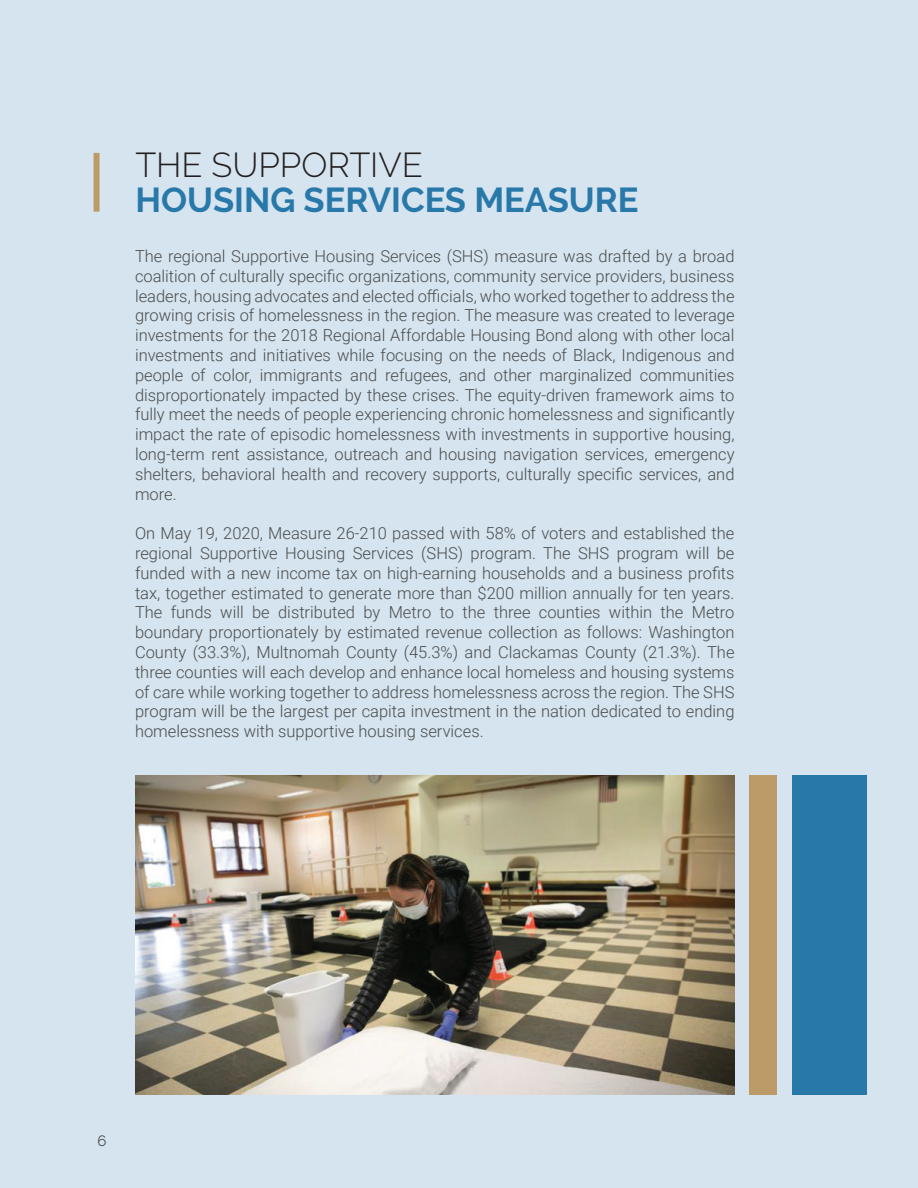
<style>
.page{position:relative;width:918px;height:1188px;background:#d5e4ee}
.page>*{position:absolute;margin:0;border:0;box-sizing:border-box;transform-origin:0 0}
.t1{font:700 34.5px "Raleway";color:#2978aa}
.t2{font:300 34.5px "Raleway";color:#231f20}
.t3{font:300 16.5px/19.8px "Roboto";color:#4b4c4d;text-align:justify}
.t4{font:15px "Raleway";color:#4b4c4d}
</style>
<div class="page">
<div style="left:94px;top:153px;width:6px;height:59px;background:#bc9b69"></div>
<img style="left:135px;top:775px;width:600px;height:319px">
<div style="left:750px;top:775px;width:27px;height:319px;background:#bc9b69"></div>
<div style="left:792px;top:775px;width:75px;height:319px;background:#2978aa"></div>
<h1 class="t2" style="left:135px;top:145px;width:289px">THE SUPPORTIVE</h1>
<h1 class="t1" style="left:135px;top:180px;width:505px">HOUSING SERVICES MEASURE</h1>
<p class="t3" style="left:135px;top:246px;width:601px">The regional Supportive Housing Services (SHS) measure was drafted by a broad coalition of culturally specific organizations, community service providers, business leaders, housing advocates and elected officials, who worked together to address the growing crisis of homelessness in the region. The measure was created to leverage investments for the 2018 Regional Affordable Housing Bond along with other local investments and initiatives while focusing on the needs of Black, Indigenous and people of color, immigrants and refugees, and other marginalized communities disproportionately impacted by these crises. The equity-driven framework aims to fully meet the needs of people experiencing chronic homelessness and significantly impact the rate of episodic homelessness with investments in supportive housing, long-term rent assistance, outreach and housing navigation services, emergency shelters, behavioral health and recovery supports, culturally specific services, and more.</p>
<p class="t3" style="left:135px;top:523px;width:601px">On May 19, 2020, Measure 26-210 passed with 58% of voters and established the regional Supportive Housing Services (SHS) program. The SHS program will be funded with a new income tax on high-earning households and a business profits tax, together estimated to generate more than $200 million annually for ten years.<br>The funds will be distributed by Metro to the three counties within the Metro boundary proportionately by estimated revenue collection as follows: Washington County (33.3%), Multnomah County (45.3%) and Clackamas County (21.3%). The three counties will each develop and enhance local homeless and housing systems of care while working together to address homelessness across the region. The SHS program will be the largest per capita investment in the nation dedicated to ending homelessness with supportive housing services.</p>
<p class="t4" style="left:97px;top:1132px;width:11px">6</p>
</div>
